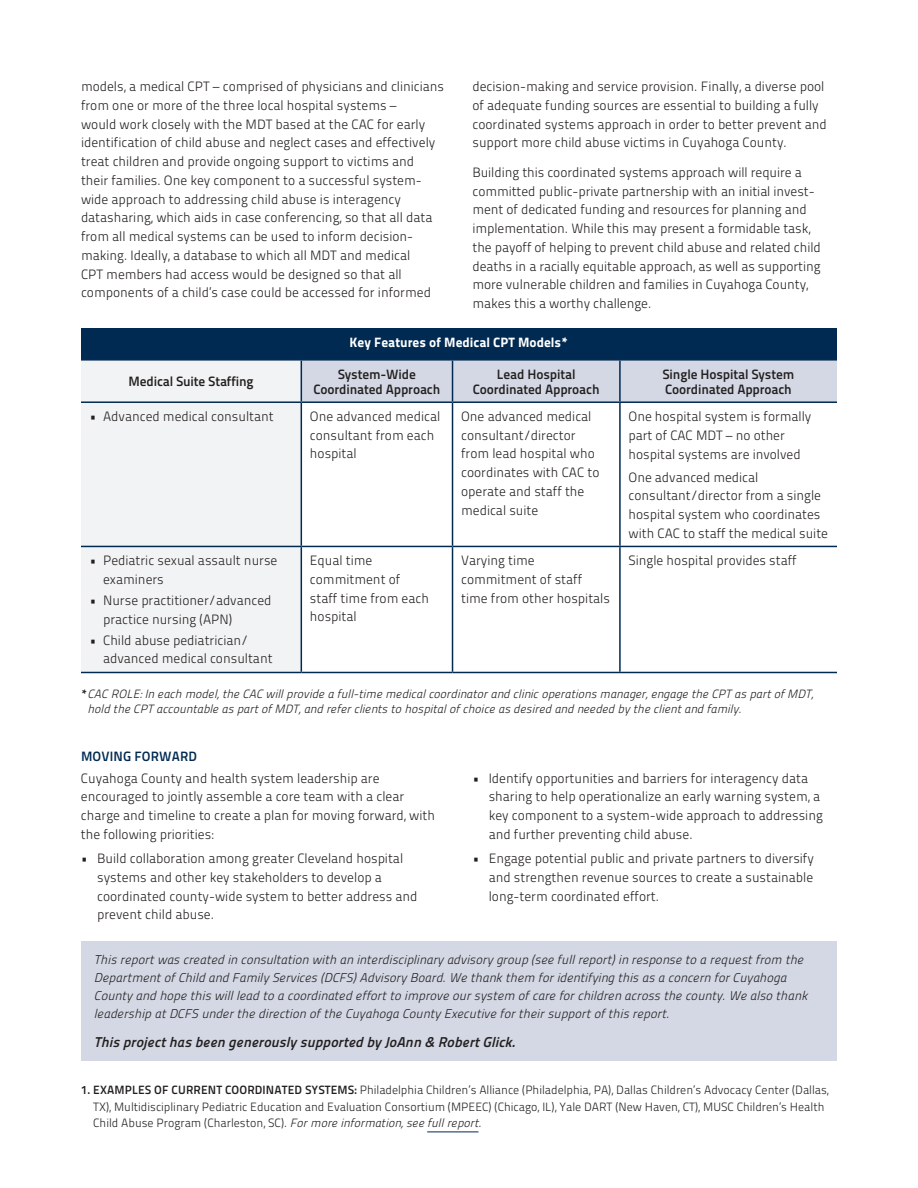
<style>
.page{position:relative;width:918px;height:1188px;background:#fff}
.page>*{position:absolute;margin:0;border:0;box-sizing:border-box;transform-origin:0 0}
.t1{font:14.25px "Titillitalic 750 wt";color:#231f20}
.t2{font:13.5px/18.8px "Titillium Maps 26 L 250 wt";color:#231f20}
.t3{font:13.5px/15px "Titillium Maps 26 L 750 wt";letter-spacing:-.01em;color:#231f20;text-align:center}
.t4{font:13.5px "Titillium Maps 26 L 999 wt";color:#fff}
.t5{font:13.5px "Titillium Maps 26 L 750 wt";letter-spacing:.01em;color:#002a51}
.t6{font:12.75px/18px "Titillitalic 250 wt";color:#231f20}
.t7{font:12px/16.5px "Titillium Maps 26 L 250 wt";color:#231f20}
.t8{font:12px/15px "Titillitalic 250 wt";color:#231f20}
.s1{font-family:"Titillium Maps 26 L 750 wt"}
.s2{font-family:"Titillitalic 250 wt"}
</style>
<div class="page">
<hr style="left:427px;top:1132px;width:52px;height:1px;background:#002a51">
<div style="left:81px;top:328px;width:756px;height:32px;background:#002a51"></div>
<div style="left:81px;top:361px;width:220px;height:311px;background:#f2f3f4"></div>
<div style="left:302px;top:361px;width:535px;height:40px;background:#d3d8e4"></div>
<svg style="left:81px;top:673px;width:756px;height:1px"></svg>
<hr style="left:81px;top:359px;width:220px;height:2px;background:#002a51">
<hr style="left:301px;top:359px;width:152px;height:2px;background:#002a51">
<hr style="left:301px;top:361px;width:1px;height:40px;background:#002a51">
<hr style="left:453px;top:359px;width:167px;height:2px;background:#002a51">
<hr style="left:452px;top:361px;width:1px;height:40px;background:#002a51">
<hr style="left:620px;top:359px;width:217px;height:2px;background:#002a51">
<hr style="left:619px;top:361px;width:2px;height:40px;background:#002a51">
<hr style="left:81px;top:401px;width:220px;height:2px;background:#002a51">
<hr style="left:301px;top:401px;width:152px;height:2px;background:#002a51">
<hr style="left:301px;top:403px;width:1px;height:143px;background:#002a51">
<hr style="left:453px;top:401px;width:167px;height:2px;background:#002a51">
<hr style="left:452px;top:403px;width:1px;height:143px;background:#002a51">
<hr style="left:620px;top:401px;width:217px;height:2px;background:#002a51">
<hr style="left:619px;top:403px;width:2px;height:143px;background:#002a51">
<hr style="left:81px;top:546px;width:220px;height:1px;background:#002a51">
<hr style="left:301px;top:546px;width:152px;height:1px;background:#002a51">
<hr style="left:301px;top:547px;width:1px;height:125px;background:#002a51">
<hr style="left:453px;top:546px;width:167px;height:1px;background:#002a51">
<hr style="left:452px;top:547px;width:1px;height:125px;background:#002a51">
<hr style="left:620px;top:546px;width:217px;height:1px;background:#002a51">
<hr style="left:619px;top:547px;width:2px;height:125px;background:#002a51">
<hr style="left:81px;top:672px;width:220px;height:1px;background:#002a51">
<hr style="left:301px;top:672px;width:152px;height:1px;background:#002a51">
<hr style="left:453px;top:672px;width:167px;height:1px;background:#002a51">
<hr style="left:620px;top:672px;width:217px;height:1px;background:#002a51">
<div style="left:81px;top:941px;width:756px;height:120px;background:#d3d8e4"></div>
<p class="t2" style="left:81px;top:76px;width:365px">models, a medical CPT – comprised of physicians and clinicians from one or more of the three local hospital systems –<br>would work closely with the MDT based at the CAC for early identification of child abuse and neglect cases and effectively treat children and provide ongoing support to victims and their families. One key component to a successful system&shy;wide approach to addressing child abuse is interagency datasharing, which aids in case conferencing, so that all data from all medical systems can be used to inform decision&shy;making. Ideally, a database to which all MDT and medical<br>CPT members had access would be designed so that all components of a child’s case could be accessed for informed</p>
<p class="t2" style="left:472px;top:76px;width:356px">decision-making and service provision. Finally, a diverse pool of adequate funding sources are essential to building a fully coordinated systems approach in order to better prevent and support more child abuse victims in Cuyahoga County.</p>
<p class="t2" style="left:472px;top:162px;width:350px">Building this coordinated systems approach will require a committed public-private partnership with an initial invest&shy;ment of dedicated funding and resources for planning and implementation. While this may present a formidable task, the payoff of helping to prevent child abuse and related child deaths in a racially equitable approach, as well as supporting more vulnerable children and families in Cuyahoga County, makes this a worthy challenge.</p>
<p class="t4" style="left:350px;top:332px;width:220px">Key Features of Medical CPT Models*</p>
<p class="t3" style="left:129px;top:373px;width:127px">Medical Suite Staffing</p>
<p class="t3" style="left:314px;top:366px;width:128px">System-Wide<br>Coordinated Approach</p>
<p class="t3" style="left:473px;top:366px;width:128px">Lead Hospital<br>Coordinated Approach</p>
<p class="t3" style="left:663px;top:366px;width:133px;text-align:left">Single Hospital System<br>Coordinated Approach</p>
<p class="t2" style="left:90px;top:406px;width:186px">• Advanced medical consultant</p>
<p class="t2" style="left:310px;top:406px;width:132px">One advanced medical consultant from each hospital</p>
<p class="t2" style="left:461px;top:406px;width:140px">One advanced medical consultant/director from lead hospital who coordinates with CAC to operate and staff the medical suite</p>
<p class="t2" style="left:629px;top:406px;width:184px">One hospital system is formally part of CAC MDT – no other hospital systems are involved</p>
<p class="t2" style="left:629px;top:467px;width:201px">One advanced medical consultant/director from a single hospital system who coordinates with CAC to staff the medical suite</p>
<p class="t2" style="left:103px;top:550px;width:176px;text-indent:-14px">• Pediatric sexual assault nurse examiners</p>
<p class="t2" style="left:103px;top:590px;width:170px;text-indent:-14px">• Nurse practitioner/advanced practice nursing (APN)</p>
<p class="t2" style="left:103px;top:630px;width:171px;text-indent:-14px">• Child abuse pediatrician/ advanced medical consultant</p>
<p class="t2" style="left:310px;top:550px;width:121px">Equal time commitment of staff time from each hospital</p>
<p class="t2" style="left:461px;top:550px;width:150px">Varying time commitment of staff time from other hospitals</p>
<p class="t2" style="left:629px;top:550px;width:170px">Single hospital provides staff</p>
<p class="t8" style="left:87px;top:685px;width:727px;text-indent:-6px"><span class="s1">*</span>CAC ROLE: In each model, the CAC will provide a full-time medical coordinator and clinic operations manager, engage the CPT as part of MDT, hold the CPT accountable as part of MDT, and refer clients to hospital of choice as desired and needed by the client and family.</p>
<p class="t5" style="left:81px;top:746px;width:118px">MOVING FORWARD</p>
<p class="t2" style="left:81px;top:768px;width:356px">Cuyahoga County and health system leadership are encouraged to jointly assemble a core team with a clear charge and timeline to create a plan for moving forward, with the following priorities:</p>
<p class="t2" style="left:97px;top:848px;width:322px;text-indent:-16px">• Build collaboration among greater Cleveland hospital systems and other key stakeholders to develop a coordinated county-wide system to better address and prevent child abuse.</p>
<p class="t2" style="left:489px;top:768px;width:336px;text-indent:-16px">• Identify opportunities and barriers for interagency data sharing to help operationalize an early warning system, a key component to a system-wide approach to addressing and further preventing child abuse.</p>
<p class="t2" style="left:489px;top:848px;width:327px;text-align:justify;text-indent:-16px">• Engage potential public and private partners to diversify and strengthen revenue sources to create a sustainable long-term coordinated effort.</p>
<p class="t6" style="left:94px;top:950px;width:715px">This report was created in consultation with an interdisciplinary advisory group (see full report) in response to a request from the Department of Child and Family Services (DCFS) Advisory Board. We thank them for identifying this as a concern for Cuyahoga County and hope this will lead to a coordinated effort to improve our system of care for children across the county. We also thank leadership at DCFS under the direction of the Cuyahoga County Executive for their support of this report.</p>
<p class="t1" style="left:94px;top:1031px;width:423px">This project has been generously supported by JoAnn &amp; Robert Glick.</p>
<p class="t7" style="left:93px;top:1081px;width:737px;text-indent:-12px"><span class="s1">1. EXAMPLES OF CURRENT COORDINATED SYSTEMS:</span> Philadelphia Children’s Alliance (Philadelphia, PA), Dallas Children’s Advocacy Center (Dallas,<br>TX), Multidisciplinary Pediatric Education and Evaluation Consortium (MPEEC) (Chicago, IL), Yale DART (New Haven, CT), MUSC Children’s Health<br>Child Abuse Program (Charleston, SC). <span class="s2">For more information, see full report.</span></p>
</div>
